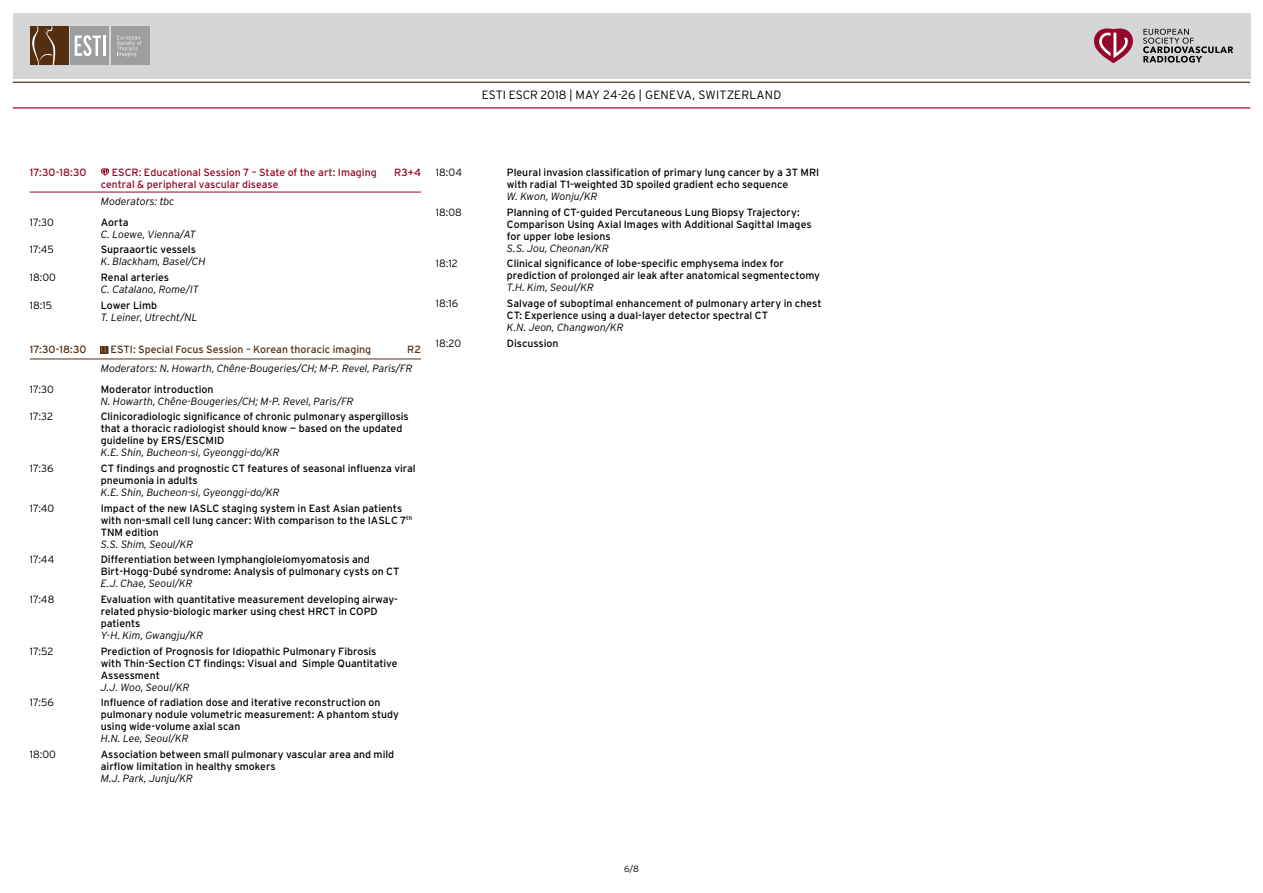
<style>
.page{position:relative;width:1263px;height:893px;background:#fff}
.page>*{position:absolute;margin:0;border:0;box-sizing:border-box;transform-origin:0 0}
.t1{font:300 12px "Interstate";letter-spacing:.005em;color:#000}
.t2{font:10.5px/12px "Interstate";color:#000}
.t3{font:italic 300 10.5px "Interstate";letter-spacing:-.005em;color:#000}
.t4{font:10.5px/12px "Interstate";color:#95062a}
.t5{font:300 10.5px "Interstate";letter-spacing:.01em;color:#000}
.t6{font:10.5px "Interstate";color:#542e0f}
.t7{font:300 9px "Interstate";color:#000}
</style>
<div class="page">
<div style="left:13px;top:13px;width:1237px;height:66px;background:#d5d6d7"></div>
<div style="left:112px;top:26px;width:38px;height:39px;background:#9c9e9f"></div>
<svg style="left:117px;top:36px;width:24px;height:21px"></svg>
<div style="left:71px;top:26px;width:38px;height:39px;background:#9c9e9f"></div>
<svg style="left:75px;top:35px;width:26px;height:21px"></svg>
<hr style="left:103px;top:36px;width:2px;height:20px;background:#fff">
<div style="left:30px;top:26px;width:38px;height:39px;background:#542e0f"></div>
<svg style="left:32px;top:26px;width:24px;height:39px"></svg>
<svg style="left:1143px;top:29px;width:90px;height:34px"></svg>
<svg style="left:1094px;top:28px;width:39px;height:35px"></svg>
<hr style="left:13px;top:82px;width:1237px;height:1px;background:#542e0f">
<hr style="left:13px;top:107px;width:1237px;height:2px;background:#95062a">
<hr style="left:30px;top:192px;width:71px;height:1px;background:#95062a">
<hr style="left:101px;top:192px;width:289px;height:1px;background:#95062a">
<hr style="left:390px;top:192px;width:31px;height:1px;background:#95062a">
<hr style="left:30px;top:359px;width:71px;height:1px;background:#542e0f">
<hr style="left:101px;top:359px;width:289px;height:1px;background:#542e0f">
<hr style="left:390px;top:359px;width:31px;height:1px;background:#542e0f">
<svg style="left:101px;top:168px;width:8px;height:8px"></svg>
<div style="left:101px;top:346px;width:7px;height:7px;background:#542e0f"></div>
<svg style="left:101px;top:346px;width:5px;height:7px"></svg>
<p class="t1" style="left:482px;top:88px;width:301px">ESTI ESCR 2018 | MAY 24-26 | GENEVA, SWITZERLAND</p>
<p class="t4" style="left:30px;top:166px;width:58px">17:30-18:30</p>
<p class="t4" style="left:101px;top:166px;width:277px;text-indent:11px">ESCR: Educational Session 7 – State of the art: Imaging central &amp; peripheral vascular disease</p>
<p class="t4" style="left:394px;top:166px;width:28px">R3+4</p>
<p class="t3" style="left:101px;top:195px;width:75px">Moderators: tbc</p>
<p class="t5" style="left:30px;top:216px;width:26px">17:30</p>
<p class="t2" style="left:101px;top:216px;width:29px">Aorta</p>
<p class="t3" style="left:101px;top:228px;width:97px">C. Loewe, Vienna/AT</p>
<p class="t5" style="left:30px;top:244px;width:26px">17:45</p>
<p class="t2" style="left:101px;top:243px;width:97px">Supraaortic vessels</p>
<p class="t3" style="left:101px;top:256px;width:106px">K. Blackham, Basel/CH</p>
<p class="t5" style="left:30px;top:271px;width:28px">18:00</p>
<p class="t2" style="left:101px;top:271px;width:70px">Renal arteries</p>
<p class="t3" style="left:101px;top:283px;width:100px">C. Catalano, Rome/IT</p>
<p class="t5" style="left:30px;top:299px;width:24px">18:15</p>
<p class="t2" style="left:101px;top:299px;width:58px">Lower Limb</p>
<p class="t3" style="left:101px;top:311px;width:98px">T. Leiner, Utrecht/NL</p>
<p class="t6" style="left:30px;top:344px;width:58px">17:30-18:30</p>
<p class="t6" style="left:111px;top:344px;width:262px">ESTI: Special Focus Session – Korean thoracic imaging</p>
<p class="t6" style="left:407px;top:344px;width:15px">R2</p>
<p class="t3" style="left:101px;top:362px;width:313px">Moderators: N. Howarth, Chêne-Bougeries/CH; M-P. Revel, Paris/FR</p>
<p class="t5" style="left:30px;top:383px;width:26px">17:30</p>
<p class="t2" style="left:101px;top:383px;width:114px">Moderator introduction</p>
<p class="t3" style="left:101px;top:395px;width:254px">N. Howarth, Chêne-Bougeries/CH; M-P. Revel, Paris/FR</p>
<p class="t5" style="left:30px;top:411px;width:25px">17:32</p>
<p class="t2" style="left:101px;top:410px;width:309px">Clinicoradiologic significance of chronic pulmonary aspergillosis that a thoracic radiologist should know — based on the updated guideline by ERS/ESCMID</p>
<p class="t3" style="left:101px;top:447px;width:180px">K.E. Shin, Bucheon-si, Gyeonggi-do/KR</p>
<p class="t5" style="left:30px;top:462px;width:25px">17:36</p>
<p class="t2" style="left:101px;top:462px;width:316px">CT findings and prognostic CT features of seasonal influenza viral pneumonia in adults</p>
<p class="t3" style="left:101px;top:486px;width:180px">K.E. Shin, Bucheon-si, Gyeonggi-do/KR</p>
<p class="t5" style="left:30px;top:502px;width:26px">17:40</p>
<p class="t2" style="left:101px;top:502px;width:313px">Impact of the new IASLC staging system in East Asian patients with non-small cell lung cancer: With comparison to the IASLC 7<sup>th<br></sup>TNM edition</p>
<p class="t3" style="left:101px;top:538px;width:94px">S.S. Shim, Seoul/KR</p>
<p class="t5" style="left:30px;top:554px;width:26px">17:44</p>
<p class="t2" style="left:101px;top:554px;width:300px">Differentiation between lymphangioleiomyomatosis and<br>Birt-Hogg-Dubé syndrome: Analysis of pulmonary cysts on CT</p>
<p class="t3" style="left:101px;top:578px;width:93px">E.J. Chae, Seoul/KR</p>
<p class="t5" style="left:30px;top:593px;width:26px">17:48</p>
<p class="t2" style="left:101px;top:593px;width:299px">Evaluation with quantitative measurement developing airway&shy;related physio-biologic marker using chest HRCT in COPD patients</p>
<p class="t3" style="left:101px;top:629px;width:104px">Y-H. Kim, Gwangju/KR</p>
<p class="t5" style="left:30px;top:645px;width:25px">17:52</p>
<p class="t2" style="left:101px;top:645px;width:298px">Prediction of Prognosis for Idiopathic Pulmonary Fibrosis with Thin-Section CT findings: Visual and Simple Quantitative<br>Assessment</p>
<p class="t3" style="left:101px;top:681px;width:90px">J.J. Woo, Seoul/KR</p>
<p class="t5" style="left:30px;top:697px;width:26px">17:56</p>
<p class="t2" style="left:101px;top:697px;width:300px">Influence of radiation dose and iterative reconstruction on pulmonary nodule volumetric measurement: A phantom study using wide-volume axial scan</p>
<p class="t3" style="left:101px;top:733px;width:89px">H.N. Lee, Seoul/KR</p>
<p class="t5" style="left:30px;top:748px;width:28px">18:00</p>
<p class="t2" style="left:101px;top:748px;width:295px">Association between small pulmonary vascular area and mild airflow limitation in healthy smokers</p>
<p class="t3" style="left:101px;top:772px;width:94px">M.J. Park, Junju/KR</p>
<p class="t5" style="left:436px;top:166px;width:28px">18:04</p>
<p class="t2" style="left:507px;top:166px;width:314px">Pleural invasion classification of primary lung cancer by a 3T MRI with radial T1-weighted 3D spoiled gradient echo sequence</p>
<p class="t3" style="left:507px;top:190px;width:92px">W. Kwon, Wonju/KR</p>
<p class="t5" style="left:436px;top:206px;width:28px">18:08</p>
<p class="t2" style="left:507px;top:206px;width:306px">Planning of CT-guided Percutaneous Lung Biopsy Trajectory:<br>Comparison Using Axial Images with Additional Sagittal Images for upper lobe lesions</p>
<p class="t3" style="left:507px;top:242px;width:103px">S.S. Jou, Cheonan/KR</p>
<p class="t5" style="left:436px;top:258px;width:23px">18:12</p>
<p class="t2" style="left:507px;top:257px;width:315px">Clinical significance of lobe-specific emphysema index for prediction of prolonged air leak after anatomical segmentectomy</p>
<p class="t3" style="left:507px;top:282px;width:89px">T.H. Kim, Seoul/KR</p>
<p class="t5" style="left:436px;top:297px;width:24px">18:16</p>
<p class="t2" style="left:507px;top:297px;width:316px">Salvage of suboptimal enhancement of pulmonary artery in chest<br>CT: Experience using a dual-layer detector spectral CT</p>
<p class="t3" style="left:507px;top:321px;width:118px">K.N. Jeon, Changwon/KR</p>
<p class="t5" style="left:436px;top:337px;width:27px">18:20</p>
<p class="t2" style="left:507px;top:337px;width:53px">Discussion</p>
<p class="t7" style="left:624px;top:863px;width:16px">6/8</p>
</div>
